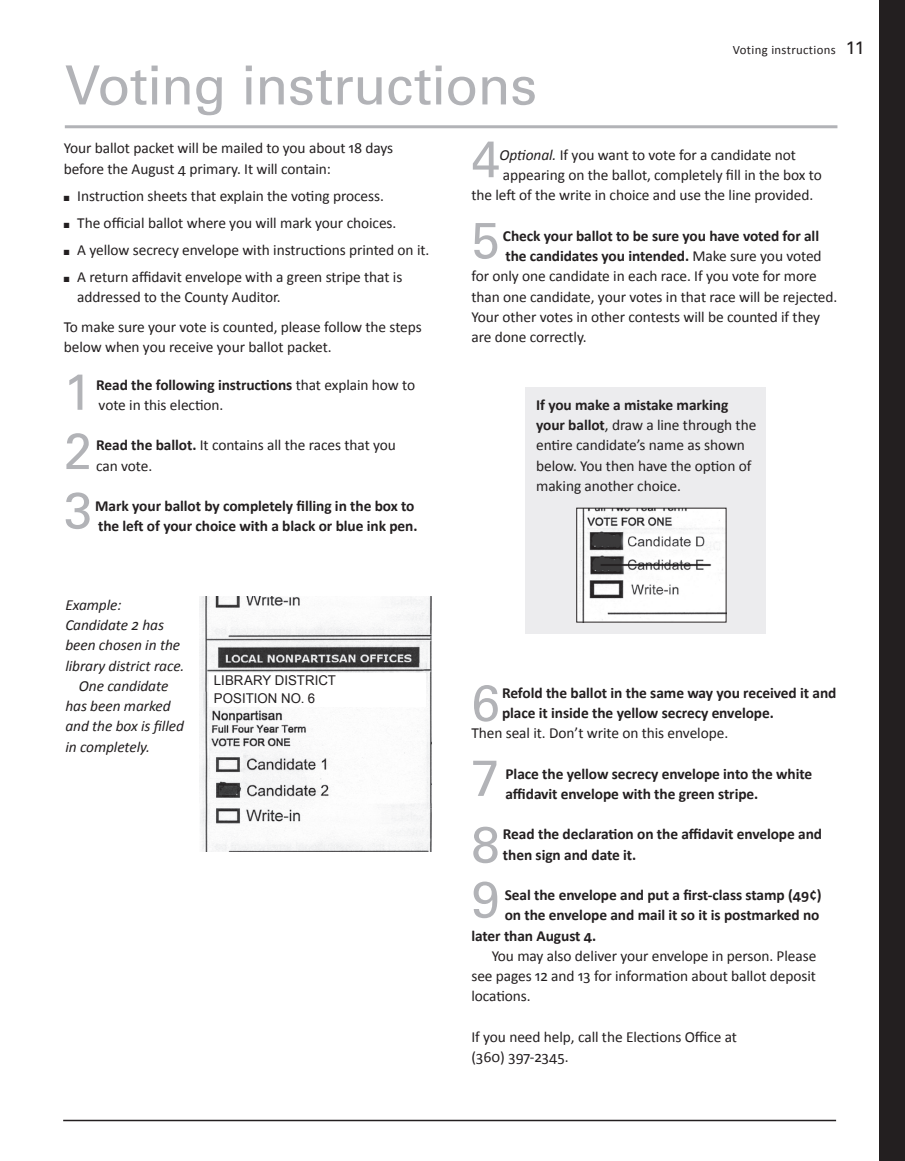
<style>
.page{position:relative;width:905px;height:1161px;background:#fff}
.page>*{position:absolute;margin:0;border:0;box-sizing:border-box;transform-origin:0 0}
.t1{font:54px "Univers LT Std";letter-spacing:-.01em;color:#b2b3b7}
.t2{font:50.85px "Univers LT Std";color:#b2b3b7}
.t3{font:15.3px/20.2px "Calibri";letter-spacing:-.005em;color:#231f20}
.t4{font:700 15.3px/20.2px "Calibri";letter-spacing:-.005em;color:#231f20}
.t5{font:italic 15.3px "Calibri";letter-spacing:-.005em;color:#231f20}
.t6{font:13.5px/17.7px "Arial";letter-spacing:.005em;color:#231f20}
.t7{font:12.75px "Calibri";letter-spacing:.025em;color:#231f20}
.s1{font-family:"Georgia";font-size:18px}
.s2{font-weight:700}
.s3{font-style:italic}
.s4{font-weight:400}
</style>
<div class="page">
<div style="left:879px;top:0;width:25px;height:1161px;background:#231f20"></div>
<hr style="left:63px;top:1120px;width:773px;height:1px;background:#231f20">
<hr style="left:65px;top:125px;width:772px;height:3px;background:#b2b3b7">
<div style="left:525px;top:387px;width:240px;height:247px;background:#ececee"></div>
<img style="left:578px;top:510px;width:146px;height:110px">
<div style="left:576px;top:508px;width:150px;height:114px;border:1px solid #231f20"></div>
<img style="left:199px;top:597px;width:232px;height:255px">
<div style="left:210px;top:673px;width:216px;height:34px;background:#fff"></div>
<p class="t7" style="left:733px;top:42px;width:130px">Voting instructions <span class="s1">11</span></p>
<h1 class="t1" style="left:65px;top:53px;width:474px">Voting instructions</h1>
<p class="t3" style="left:64px;top:137px;width:331px">Your ballot packet will be mailed to you about 18 days before the August 4 primary. It will contain:</p>
<p class="t3" style="left:77px;top:181px;width:353px;line-height:27px">Instruction sheets that explain the voting process.<br>The official ballot where you will mark your choices.<br>A yellow secrecy envelope with instructions printed on it.<br>A return affidavit envelope with a green stripe that is</p>
<p class="t3" style="left:64px;top:281px;width:359px;line-height:30px;text-indent:13px">addressed to the County Auditor.<br>To make sure your vote is counted, please follow the steps</p>
<p class="t3" style="left:64px;top:336px;width:269px">below when you receive your ballot packet.</p>
<h2 class="t2" style="left:64px;top:362px;width:30px">1</h2>
<p class="t3" style="left:96px;top:374px;width:320px"><span class="s2">Read the following instructions</span> that explain how to vote in this election.</p>
<h2 class="t2" style="left:64px;top:421px;width:30px">2</h2>
<p class="t3" style="left:96px;top:434px;width:301px"><span class="s2">Read the ballot.</span> It contains all the races that you can vote.</p>
<h2 class="t2" style="left:64px;top:480px;width:30px">3</h2>
<p class="t4" style="left:95px;top:495px;width:324px">Mark your ballot by completely filling in the box to the left of your choice with a black or blue ink pen.</p>
<h2 class="t2" style="left:471px;top:129px;width:30px">4</h2>
<p class="t3" style="left:499px;top:144px;width:298px"><span class="s3">Optional.</span> If you want to vote for a candidate not</p>
<p class="t3" style="left:503px;top:164px;width:320px">appearing on the ballot, completely fill in the box to</p>
<p class="t3" style="left:471px;top:185px;width:343px">the left of the write in choice and use the line provided.</p>
<h2 class="t2" style="left:471px;top:210px;width:30px">5</h2>
<p class="t4" style="left:503px;top:225px;width:318px">Check your ballot to be sure you have voted for all</p>
<p class="t4" style="left:505px;top:245px;width:318px">the candidates you intended. <span class="s4">Make sure you voted</span></p>
<p class="t3" style="left:471px;top:266px;width:347px">for only one candidate in each race. If you vote for more</p>
<p class="t3" style="left:471px;top:286px;width:367px">than one candidate, your votes in that race will be rejected.</p>
<p class="t3" style="left:471px;top:306px;width:350px">Your other votes in other contests will be counted if they</p>
<p class="t3" style="left:471px;top:326px;width:117px">are done correctly.</p>
<p class="t3" style="left:536px;top:394px;width:222px"><span class="s2">If you make a mistake marking your ballot</span>, draw a line through the entire candidate’s name as shown below. You then have the option of making another choice.</p>
<p class="t5" style="left:65px;top:595px;width:58px">Example:</p>
<p class="t5" style="left:65px;top:616px;width:100px">Candidate 2 has</p>
<p class="t5" style="left:65px;top:636px;width:116px">been chosen in the</p>
<p class="t5" style="left:65px;top:656px;width:121px">library district race.</p>
<p class="t5" style="left:79px;top:676px;width:91px">One candidate</p>
<p class="t5" style="left:65px;top:697px;width:107px">has been marked</p>
<p class="t5" style="left:65px;top:717px;width:120px">and the box is filled</p>
<p class="t5" style="left:65px;top:737px;width:86px">in completely.</p>
<p class="t6" style="left:214px;top:672px;width:124px">LIBRARY DISTRICT<br>POSITION NO. 6</p>
<h2 class="t2" style="left:471px;top:673px;width:30px">6</h2>
<p class="t4" style="left:502px;top:682px;width:336px">Refold the ballot in the same way you received it and place it inside the yellow secrecy envelope.</p>
<p class="t3" style="left:471px;top:722px;width:258px">Then seal it. Don’t write on this envelope.</p>
<h2 class="t2" style="left:471px;top:748px;width:30px">7</h2>
<p class="t4" style="left:505px;top:763px;width:308px">Place the yellow secrecy envelope into the white affidavit envelope with the green stripe.</p>
<h2 class="t2" style="left:471px;top:815px;width:30px">8</h2>
<p class="t4" style="left:503px;top:823px;width:321px">Read the declaration on the affidavit envelope and then sign and date it.</p>
<h2 class="t2" style="left:471px;top:869px;width:30px">9</h2>
<p class="t4" style="left:504px;top:884px;width:318px">Seal the envelope and put a first-class stamp (49¢)</p>
<p class="t4" style="left:504px;top:904px;width:316px">on the envelope and mail it so it is postmarked no</p>
<p class="t4" style="left:471px;top:925px;width:126px">later than August 4.</p>
<p class="t3" style="left:471px;top:945px;width:346px;text-align:justify;text-indent:20px">You may also deliver your envelope in person. Please see pages 12 and 13 for information about ballot deposit locations.</p>
<p class="t3" style="left:471px;top:1026px;width:267px">If you need help, call the Elections Office at (360) 397-2345.</p>
</div>
